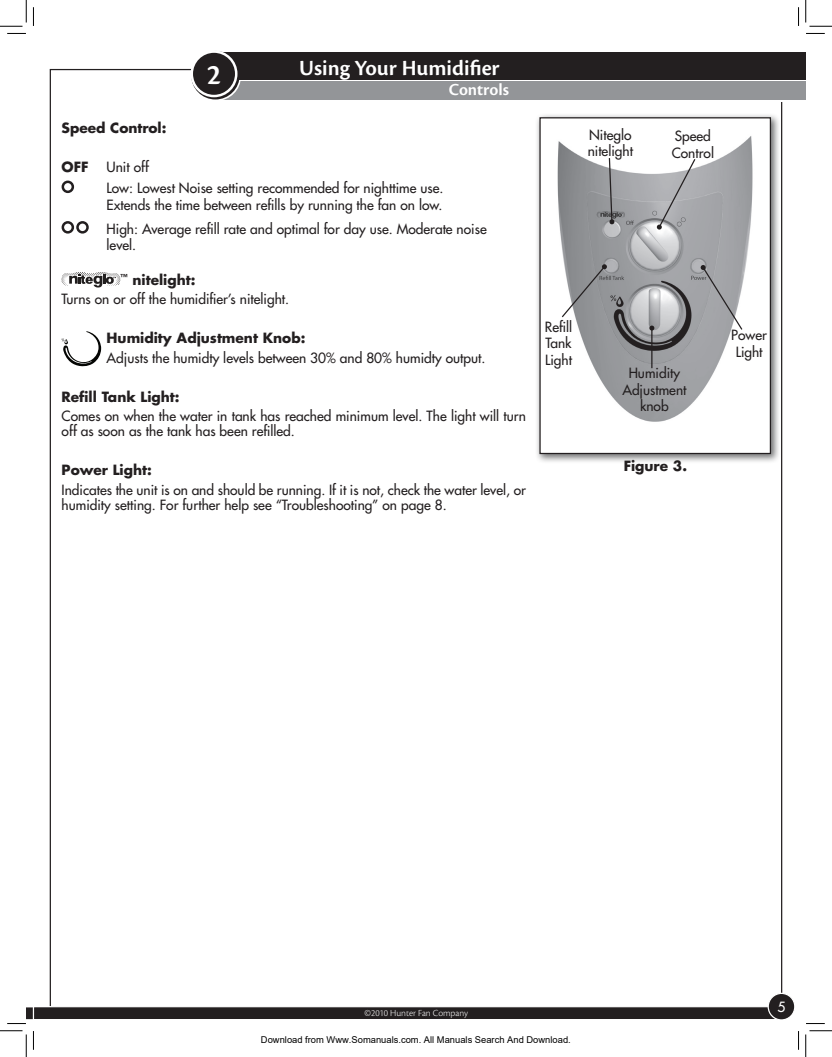
<style>
.page{position:relative;width:832px;height:1057px;background:#fff}
.page>*{position:absolute;margin:0;border:0;box-sizing:border-box;transform-origin:0 0}
.t1{font:600 30px "Cronos Pro";color:#fff}
.t2{font:600 22.5px "Cronos Pro";color:#fff}
.t3{font:600 17.5px "Cronos Pro";color:#fff}
.t4{font:500 13.75px/16.5px "Futura Std";color:#231f20}
.t5{font:700 13.75px "Futura Std";color:#231f20}
.t6{font:500 13.75px "Futura Std";color:#fff}
.t7{font:300 9.75px "Cronos Pro";letter-spacing:-.005em;color:#fff}
.t8{font:9.38px "Arial";color:#000}
.s1{font-weight:700}
</style>
<div class="page">
<div style="left:33px;top:1007px;width:749px;height:13px;background:#231f20"></div>
<div style="left:33px;top:1006px;width:749px;height:14px;border:1px solid #fff"></div>
<div style="left:768px;top:993px;width:27px;height:27px;background:#231f20;border-radius:50%"></div>
<div style="left:768px;top:993px;width:27px;height:27px;border:1px solid #fff;border-radius:50%"></div>
<div style="left:223px;top:81px;width:583px;height:19px;background:#939598"></div>
<div style="left:192px;top:52px;width:49px;height:49px;border:2px solid #fff;border-radius:50%"></div>
<div style="left:223px;top:52px;width:583px;height:28px;background:#231f20"></div>
<svg style="left:192px;top:52px;width:46px;height:46px"></svg>
<div style="left:191px;top:51px;width:49px;height:48px;border:2px solid #231f20;border-radius:50%"></div>
<div style="left:192px;top:52px;width:44px;height:44px;background:#231f20;border-radius:50%"></div>
<div style="left:191px;top:50px;width:46px;height:47px;border:2px solid #fff;border-radius:50%"></div>
<div style="left:62px;top:181px;width:12px;height:12px;border:2px solid #231f20;border-radius:50%"></div>
<div style="left:62px;top:221px;width:12px;height:13px;border:2px solid #231f20;border-radius:50%"></div>
<div style="left:76px;top:221px;width:13px;height:13px;border:2px solid #231f20;border-radius:50%"></div>
<svg style="left:62px;top:272px;width:59px;height:15px"></svg>
<svg style="left:62px;top:331px;width:39px;height:35px"></svg>
<div style="left:535px;top:113px;width:245px;height:350px;background:#414243;opacity:.75"></div>
<div style="left:540px;top:118px;width:230px;height:335px;background:#fff"></div>
<img style="left:557px;top:136px;width:196px;height:286px">
<div style="left:539px;top:117px;width:232px;height:337px;border:1px solid #231f20"></div>
<svg style="left:608px;top:157px;width:6px;height:67px"></svg>
<svg style="left:657px;top:158px;width:39px;height:72px"></svg>
<svg style="left:701px;top:265px;width:43px;height:66px;background:#a7a8ab"></svg>
<svg style="left:560px;top:264px;width:47px;height:55px"></svg>
<hr style="left:651px;top:328px;width:1px;height:40px;background:#231f20">
<svg style="left:649px;top:326px;width:5px;height:5px"></svg>
<svg style="left:7px;top:33px;width:19px;height:1px"></svg>
<svg style="left:806px;top:33px;width:19px;height:1px"></svg>
<svg style="left:7px;top:1006px;width:27px;height:18px"></svg>
<svg style="left:806px;top:1023px;width:19px;height:1px"></svg>
<svg style="left:33px;top:7px;width:1px;height:19px"></svg>
<svg style="left:33px;top:1031px;width:1px;height:19px"></svg>
<svg style="left:798px;top:7px;width:1px;height:19px"></svg>
<svg style="left:798px;top:1031px;width:1px;height:19px"></svg>
<svg style="left:0;top:0;width:27px;height:27px"></svg>
<svg style="left:0;top:1030px;width:27px;height:27px"></svg>
<svg style="left:805px;top:0;width:27px;height:27px"></svg>
<svg style="left:805px;top:1030px;width:27px;height:27px"></svg>
<h1 class="t1" style="left:207px;top:58px;width:16px">2</h1>
<h2 class="t2" style="left:299px;top:55px;width:202px">Using Your Humidifier</h2>
<p class="t3" style="left:449px;top:80px;width:62px">Controls</p>
<p class="t5" style="left:62px;top:119px;width:106px">Speed Control:</p>
<p class="t5" style="left:62px;top:158px;width:29px">OFF</p>
<p class="t4" style="left:107px;top:157px;width:338px;line-height:21px">Unit off<br>Low: Lowest Noise setting recommended for nighttime use.</p>
<p class="t4" style="left:107px;top:193px;width:382px;line-height:24px">Extends the time between refills by running the fan on low.<br>High: Average refill rate and optimal for day use. Moderate noise</p>
<p class="t4" style="left:107px;top:237px;width:31px">level.</p>
<p class="t4" style="left:62px;top:270px;width:229px;line-height:19.5px;text-indent:59px"><sup>™</sup> <span class="s1">nitelight:<br></span>Turns on or off the humidifier’s nitelight.</p>
<p class="t5" style="left:107px;top:329px;width:200px">Humidity Adjustment Knob:</p>
<p class="t4" style="left:107px;top:349px;width:380px">Adjusts the humidty levels between 30% and 80% humidty output.</p>
<p class="t5" style="left:62px;top:387px;width:120px">Refill Tank Light:</p>
<p class="t4" style="left:62px;top:409px;width:466px;line-height:15px">Comes on when the water in tank has reached minimum level. The light will turn off as soon as the tank has been refilled.</p>
<p class="t5" style="left:62px;top:461px;width:92px">Power Light:</p>
<p class="t4" style="left:62px;top:482px;width:466px;line-height:15px">Indicates the unit is on and should be running. If it is not, check the water level, or humidity setting. For further help see “Troubleshooting” on page 8.</p>
<p class="t4" style="left:588px;top:127px;width:47px">Niteglo nitelight</p>
<p class="t4" style="left:672px;top:128px;width:44px">Speed<br>Control</p>
<p class="t4" style="left:545px;top:318px;width:29px;text-align:justify">Refill Tank Light</p>
<p class="t4" style="left:622px;top:365px;width:66px;text-align:center">Humidity<br>Adjustment knob</p>
<p class="t5" style="left:624px;top:457px;width:65px">Figure 3.</p>
<p class="t4" style="left:731px;top:327px;width:37px;text-align:center">Power<br>Light</p>
<p class="t7" style="left:365px;top:1008px;width:105px">©2010 Hunter Fan Company</p>
<p class="t8" style="left:261px;top:1034px;width:311px">Download from Www.Somanuals.com. All Manuals Search And Download.</p>
<p class="t6" style="left:777px;top:998px;width:9px">5</p>
</div>
